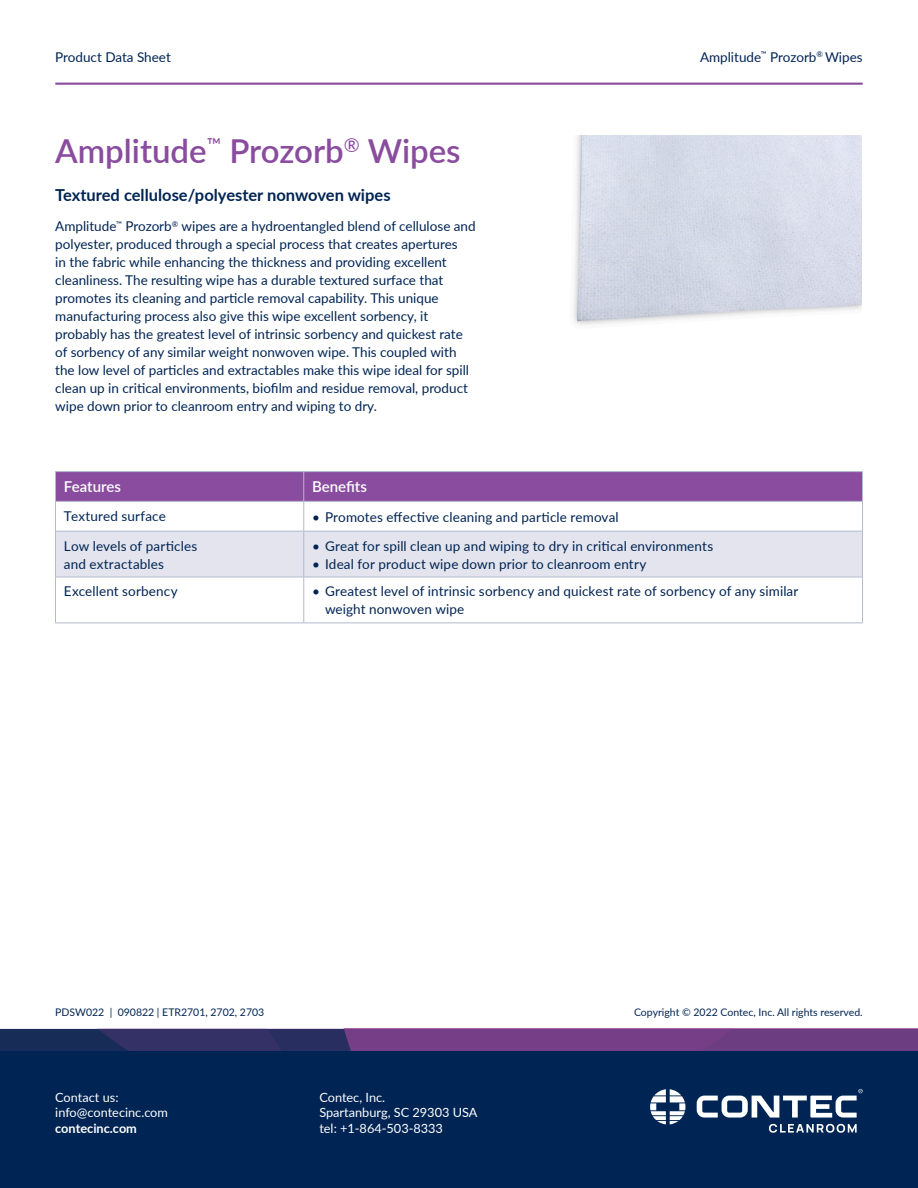
<style>
.page{position:relative;width:918px;height:1188px;background:#fff}
.page>*{position:absolute;margin:0;border:0;box-sizing:border-box;transform-origin:0 0}
.Main_heading{font:600 33px "Lato";color:#894c9e}
.Sub_heading{font:700 16.5px "Lato";color:#002453}
.Table_heading-white{font:600 15px "Lato";color:#fff}
.t1{font:13.5px/18px "Lato";color:#002453}
.t2{font:12.75px/15.3px "Lato";color:#fff}
.t3{font:700 12.75px "Lato";color:#fff}
.t4{font:10.5px "Lato";color:#002453}
</style>
<div class="page">
<div style="left:0;top:1039px;width:918px;height:149px;background:#002453"></div>
<svg style="left:769px;top:1124px;width:88px;height:9px"></svg>
<svg style="left:697px;top:1089px;width:166px;height:29px"></svg>
<svg style="left:650px;top:1089px;width:35px;height:35px"></svg>
<svg style="left:0;top:1029px;width:918px;height:21px"></svg>
<hr style="left:55px;top:83px;width:808px;height:2px;background:#894c9e">
<hr style="left:55px;top:471px;width:249px;height:1px;background:#b3bad0">
<hr style="left:304px;top:471px;width:559px;height:1px;background:#b3bad0">
<svg style="left:55px;top:472px;width:808px;height:151px"></svg>
<hr style="left:55px;top:531px;width:249px;height:1px;background:#b3bad0">
<hr style="left:55px;top:531px;width:1px;height:46px;background:#b3bad0">
<hr style="left:304px;top:531px;width:559px;height:1px;background:#b3bad0">
<hr style="left:303px;top:531px;width:1px;height:46px;background:#b3bad0">
<hr style="left:862px;top:531px;width:1px;height:46px;background:#b3bad0">
<hr style="left:55px;top:577px;width:249px;height:1px;background:#b3bad0">
<hr style="left:55px;top:577px;width:1px;height:46px;background:#b3bad0">
<hr style="left:304px;top:577px;width:559px;height:1px;background:#b3bad0">
<hr style="left:303px;top:577px;width:1px;height:46px;background:#b3bad0">
<hr style="left:862px;top:577px;width:1px;height:46px;background:#b3bad0">
<hr style="left:55px;top:623px;width:249px;height:1px;background:#b3bad0">
<hr style="left:304px;top:623px;width:559px;height:1px;background:#b3bad0">
<img style="left:573px;top:136px;width:289px;height:189px">
<p class="t1" style="left:55px;top:47px;width:117px">Product Data Sheet</p>
<p class="Main_heading" style="left:55px;top:127px;width:407px">Amplitude<sup>™</sup> Prozorb<sup>®</sup> Wipes</p>
<p class="Sub_heading" style="left:55px;top:182px;width:337px">Textured cellulose/polyester nonwoven wipes</p>
<p class="t1" style="left:55px;top:217px;width:422px">Amplitude<sup>™</sup> Prozorb<sup>®</sup> wipes are a hydroentangled blend of cellulose and polyester, produced through a special process that creates apertures<br>in the fabric while enhancing the thickness and providing excellent cleanliness. The resulting wipe has a durable textured surface that promotes its cleaning and particle removal capability. This unique manufacturing process also give this wipe excellent sorbency, it probably has the greatest level of intrinsic sorbency and quickest rate of sorbency of any similar weight nonwoven wipe. This coupled with the low level of particles and extractables make this wipe ideal for spill clean up in critical environments, biofilm and residue removal, product wipe down prior to cleanroom entry and wiping to dry.</p>
<p class="t1" style="left:700px;top:47px;width:164px">Amplitude<sup>™</sup> Prozorb<sup>®</sup> Wipes</p>
<p class="Table_heading-white" style="left:64px;top:476px;width:58px">Features</p>
<p class="Table_heading-white" style="left:312px;top:476px;width:56px">Benefits</p>
<p class="t1" style="left:64px;top:506px;width:103px">Textured surface</p>
<p class="t1" style="left:312px;top:507px;width:308px">• Promotes effective cleaning and particle removal</p>
<p class="t1" style="left:64px;top:536px;width:135px">Low levels of particles and extractables</p>
<p class="t1" style="left:312px;top:536px;width:402px">• Great for spill clean up and wiping to dry in critical environments</p>
<p class="t1" style="left:312px;top:554px;width:336px">• Ideal for product wipe down prior to cleanroom entry</p>
<p class="t1" style="left:64px;top:582px;width:115px">Excellent sorbency</p>
<p class="t1" style="left:325px;top:582px;width:475px;text-indent:-13px">• Greatest level of intrinsic sorbency and quickest rate of sorbency of any similar weight nonwoven wipe</p>
<p class="t4" style="left:55px;top:1005px;width:211px">PDSW022 | 090822 | ETR2701, 2702, 2703</p>
<p class="t4" style="left:634px;top:1005px;width:230px">Copyright © 2022 Contec, Inc. All rights reserved.</p>
<p class="t2" style="left:55px;top:1089px;width:114px">Contact us: info@contecinc.com</p>
<p class="t3" style="left:55px;top:1119px;width:83px">contecinc.com</p>
<p class="t2" style="left:319px;top:1089px;width:160px">Contec, Inc.<br>Spartanburg, SC 29303 USA tel: +1-864-503-8333</p>
</div>
